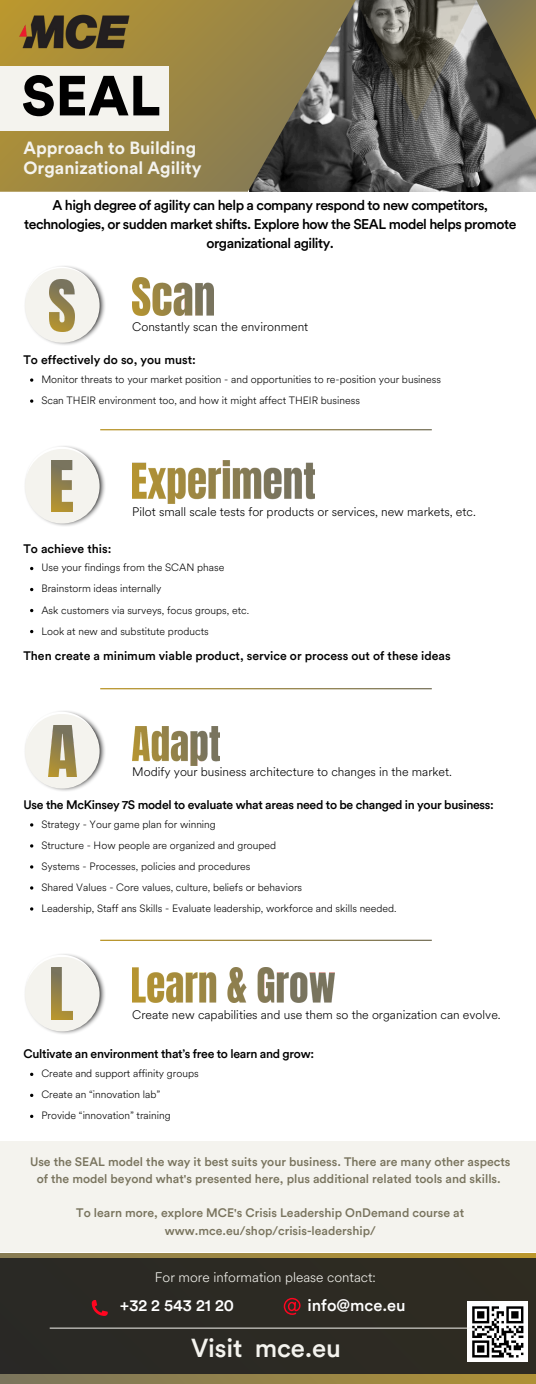
<style>
.page{position:relative;width:536px;height:1384px;background:#fff}
.page>*{position:absolute;margin:0;border:0;box-sizing:border-box;transform-origin:0 0}
.t1{font:900 55.82px "Circular Std";color:#000}
.t2{font:500 25.72px "Circular Std";letter-spacing:-.01em;color:#f4f3ee}
.t3{font:700 17.5px/20.3px "Circular Std";color:#f4f3ee}
.t4{font:500 16.45px "Circular Std";color:#fff}
.t5{font:500 14px/19.1px "Circular Std";letter-spacing:-.035em;color:#000;text-align:center}
.t6{font:300 13.65px "Circular Spotify Text";color:#f4f3ee}
.t7{font:500 12.25px/17.1px "Circular Std";color:#79745e;text-align:center}
.t8{font:300 12.25px "Circular Spotify Text";color:#000}
.t9{font:500 12.25px "Circular Std";letter-spacing:-.025em;color:#000}
.t10{font:500 12.25px "Circular Std";color:#000}
.t11{font:300 10.5px "Circular Spotify Text";color:#000}
</style>
<div class="page">
<img style="left:355px;top:122px;width:181px;height:70px">
<svg style="left:355px;top:0;width:121px;height:122px;background:#63625d"></svg>
<svg style="left:0;top:0;width:355px;height:192px;background:#8a7a47"></svg>
<svg style="left:476px;top:0;width:60px;height:122px;background:#5d563d"></svg>
<img style="left:25px;top:266px;width:80px;height:79px">
<div style="left:25px;top:268px;width:75px;height:75px;background:#f4f3ee;border-radius:50%"></div>
<img style="left:50px;top:280px;width:25px;height:51px">
<img style="left:25px;top:446px;width:80px;height:80px">
<div style="left:25px;top:449px;width:75px;height:74px;background:#f4f3ee;border-radius:50%"></div>
<img style="left:52px;top:460px;width:21px;height:52px">
<img style="left:25px;top:711px;width:80px;height:80px">
<div style="left:25px;top:714px;width:75px;height:74px;background:#f4f3ee;border-radius:50%"></div>
<img style="left:49px;top:725px;width:27px;height:52px">
<img style="left:25px;top:954px;width:80px;height:80px">
<div style="left:25px;top:956px;width:75px;height:75px;background:#f4f3ee;border-radius:50%"></div>
<img style="left:52px;top:967px;width:21px;height:52px">
<div style="left:0;top:1252px;width:536px;height:131px;background:linear-gradient(to right,#7f775a,#b39333)"></div>
<div style="left:0;top:1258px;width:535px;height:116px;background:#2c2a23"></div>
<div style="left:467px;top:1301px;width:61px;height:61px;background:#fff"></div>
<svg style="left:472px;top:1306px;width:51px;height:51px"></svg>
<hr style="left:50px;top:1327px;width:422px;height:1px;background:#f4f3ee">
<svg style="left:92px;top:1300px;width:15px;height:15px"></svg>
<svg style="left:283px;top:1297px;width:17px;height:17px"></svg>
<img style="left:17px;top:0;width:115px;height:65px">
<div style="left:0;top:1141px;width:536px;height:110px;background:#f4f3ee"></div>
<div style="left:0;top:66px;width:169px;height:65px;background:#f4f3ee"></div>
<svg style="left:30px;top:378px;width:3px;height:4px"></svg>
<svg style="left:30px;top:399px;width:3px;height:4px"></svg>
<img style="left:132px;top:967px;width:202px;height:35px">
<img style="left:132px;top:727px;width:87px;height:38px">
<img style="left:132px;top:460px;width:182px;height:43px">
<img style="left:132px;top:278px;width:82px;height:38px">
<p class="t1" style="left:22px;top:70px;width:141px">SEAL</p>
<p class="t3" style="left:23px;top:138px;width:179px">Approach to Building<br>Organizational Agility</p>
<p class="t5" style="left:24px;top:196px;width:493px">A high degree of agility can help a company respond to new competitors, technologies, or sudden market shifts. Explore how the SEAL model helps promote organizational agility.</p>
<p class="t8" style="left:132px;top:318px;width:177px">Constantly scan the environment</p>
<p class="t10" style="left:23px;top:354px;width:174px">To effectively do so, you must:</p>
<p class="t11" style="left:41px;top:372px;width:401px">Monitor threats to your market position - and opportunities to re-position your business</p>
<p class="t11" style="left:41px;top:393px;width:320px">Scan THEIR environment too, and how it might affect THEIR business</p>
<h6 class="t8" style="left:132px;top:504px;width:345px">Pilot small scale tests for products or services, new markets, etc.</h6>
<h6 class="t10" style="left:23px;top:542px;width:89px">To achieve this:</h6>
<p class="t11" style="left:41px;top:560px;width:184px">Use your findings from the SCAN phase</p>
<p class="t11" style="left:41px;top:581px;width:122px">Brainstorm ideas internally</p>
<p class="t11" style="left:41px;top:602px;width:209px">Ask customers via surveys, focus groups, etc.</p>
<p class="t11" style="left:41px;top:623px;width:169px">Look at new and substitute products</p>
<h6 class="t10" style="left:23px;top:650px;width:428px">Then create a minimum viable product, service or process out of these ideas</h6>
<h6 class="t8" style="left:132px;top:763px;width:321px">Modify your business architecture to changes in the market.</h6>
<p class="t9" style="left:23px;top:799px;width:471px">Use the McKinsey 7S model to evaluate what areas need to be changed in your business:</p>
<p class="t11" style="left:41px;top:817px;width:176px">Strategy - Your game plan for winning</p>
<p class="t11" style="left:41px;top:838px;width:236px">Structure - How people are organized and grouped</p>
<p class="t11" style="left:41px;top:859px;width:210px">Systems - Processes, policies and procedures</p>
<p class="t11" style="left:41px;top:880px;width:262px">Shared Values - Core values, culture, beliefs or behaviors</p>
<p class="t11" style="left:41px;top:901px;width:356px">Leadership, Staff ans Skills - Evaluate leadership, workforce and skills needed.</p>
<p class="t8" style="left:132px;top:1005px;width:370px">Create new capabilities and use them so the organization can evolve.</p>
<p class="t9" style="left:23px;top:1048px;width:292px">Cultivate an environment that’s free to learn and grow:</p>
<p class="t11" style="left:41px;top:1066px;width:159px">Create and support affinity groups</p>
<p class="t11" style="left:41px;top:1087px;width:120px">Create an “innovation lab”</p>
<h6 class="t11" style="left:41px;top:1108px;width:131px">Provide “innovation” training</h6>
<p class="t7" style="left:30px;top:1153px;width:482px">Use the SEAL model the way it best suits your business. There are many other aspects of the model beyond what's presented here, plus additional related tools and skills.</p>
<p class="t7" style="left:76px;top:1205px;width:389px">To learn more, explore MCE's Crisis Leadership OnDemand course at www.mce.eu/shop/crisis-leadership/</p>
<p class="t6" style="left:155px;top:1268px;width:222px">For more information please contact:</p>
<p class="t4" style="left:120px;top:1297px;width:116px">+32 2 543 21 20</p>
<p class="t4" style="left:307px;top:1297px;width:100px">info@mce.eu</p>
<p class="t2" style="left:191px;top:1335px;width:151px">Visit mce.eu</p>
</div>
